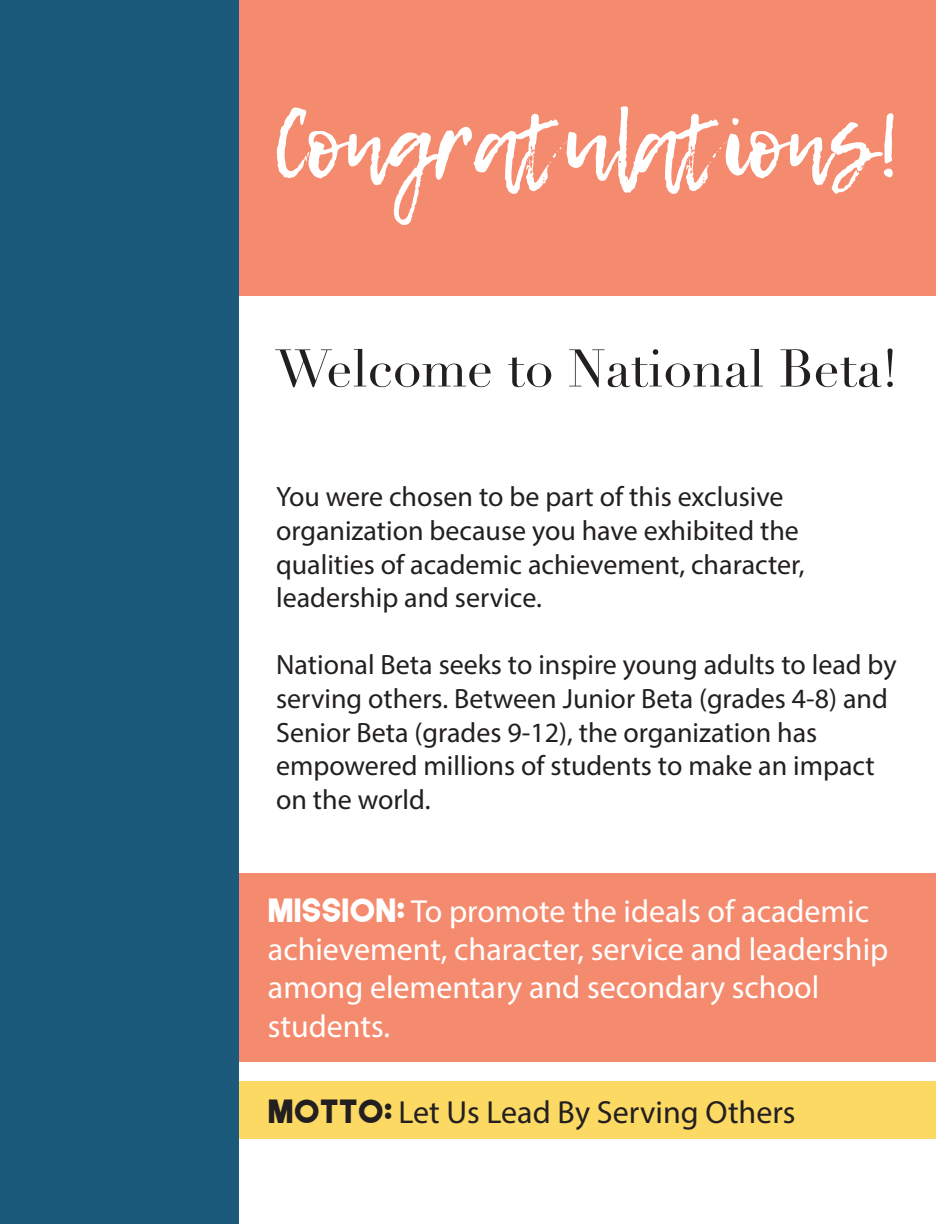
<style>
.page{position:relative;width:936px;height:1224px;background:#fff}
.page>*{position:absolute;margin:0;border:0;box-sizing:border-box;transform-origin:0 0}
.t1{font:90px "Lemon Tuesday";color:#fff}
.t2{font:52px "Didot";color:#231f20}
.t3{font:32px/38.4px "Myriad Pro";color:#fff}
.t4{font:32px "Myriad Pro";color:#231f20}
.t5{font:28px/33.6px "Myriad Pro";color:#231f20}
.s1{font-family:"The Next Font"}
</style>
<div class="page">
<div style="left:0;top:1081px;width:936px;height:58px;background:#fbd963"></div>
<div style="left:0;top:874px;width:936px;height:188px;background:#f58b6e"></div>
<div style="left:0;top:0;width:936px;height:295px;background:#f58b6e"></div>
<div style="left:0;top:0;width:238px;height:1224px;background:#1c5a7c"></div>
<h1 class="t1" style="left:271px;top:93px;width:633px">Congratulations!</h1>
<h2 class="t2" style="left:276px;top:337px;width:624px">Welcome to National Beta!</h2>
<p class="t5" style="left:276px;top:480px;width:530px">You were chosen to be part of this exclusive organization because you have exhibited the qualities of academic achievement, character, leadership and service.</p>
<p class="t5" style="left:276px;top:648px;width:622px">National Beta seeks to inspire young adults to lead by serving others. Between Junior Beta (grades 4-8) and Senior Beta (grades 9-12), the organization has empowered millions of students to make an impact on the world.</p>
<p class="t3" style="left:268px;top:891px;width:622px"><span class="s1">MISSION:</span> To promote the ideals of academic achievement, character, service and leadership among elementary and secondary school students.</p>
<p class="t4" style="left:268px;top:1093px;width:529px"><span class="s1">MOTTO:</span> Let Us Lead By Serving Others</p>
</div>
